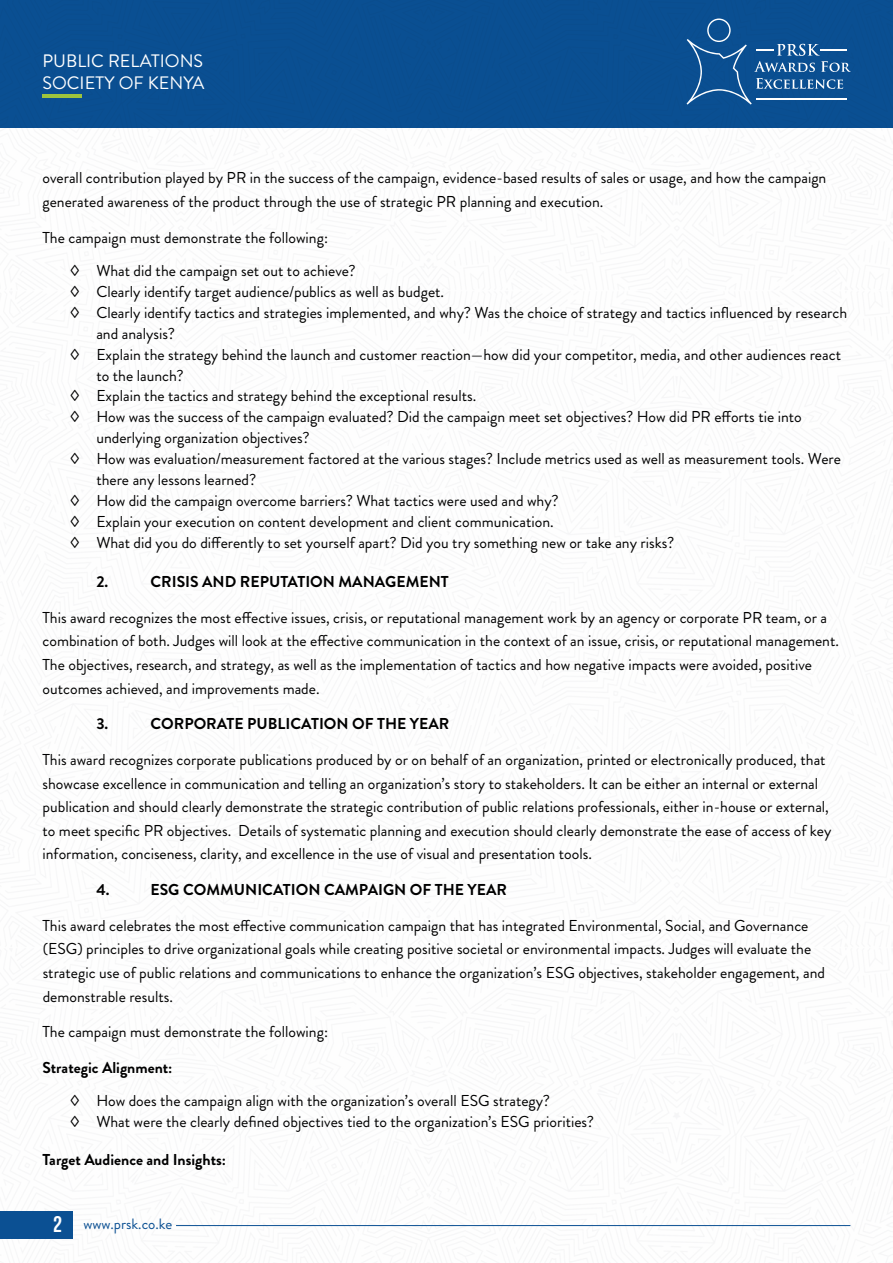
<style>
.page{position:relative;width:893px;height:1263px;background:#fff}
.page>*{position:absolute;margin:0;border:0;box-sizing:border-box;transform-origin:0 0}
.t1{font:18px/22px "Brandon Grotesque";color:#fff}
.t2{font:15.75px/23.7px "Brandon Grotesque";color:#000}
.t3{font:700 15.75px "Brandon Grotesque";color:#000}
.t4{font:700 15.75px "Brandon Grotesque";color:#000}
.t5{font:15px "Brandon Grotesque";color:#0b5093}
.s1{font-family:"Bebas Neue";font-weight:700;font-size:22.5px;color:#fff}
</style>
<div class="page">
<div style="left:0;top:1211px;width:73px;height:27px;background:#0b5093"></div>
<div style="left:0;top:0;width:893px;height:128px;background:#0b5093"></div>
<hr style="left:43px;top:94px;width:39px;height:3px;background:#9dc43d">
<svg style="left:686px;top:19px;width:165px;height:86px"></svg>
<hr style="left:820px;top:49px;width:27px;height:2px;background:#fff">
<hr style="left:176px;top:1225px;width:674px;height:1px;background:#0b5093">
<p class="t1" style="left:43px;top:50px;width:164px">PUBLIC RELATIONS<br>SOCIETY OF KENYA</p>
<p class="t2" style="left:43px;top:166px;width:785px">overall contribution played by PR in the success of the campaign, evidence-based results of sales or usage, and how the campaign generated awareness of the product through the use of strategic PR planning and execution.</p>
<p class="t2" style="left:69px;top:221px;width:288px;line-height:33px;text-indent:-27px">The campaign must demonstrate the following:<br>◊ What did the campaign set out to achieve?</p>
<p class="t2" style="left:69px;top:279px;width:376px">◊ Clearly identify target audience/publics as well as budget.</p>
<p class="t2" style="left:69px;top:300px;width:779px">◊ Clearly identify tactics and strategies implemented, and why? Was the choice of strategy and tactics influenced by research</p>
<p class="t2" style="left:96px;top:321px;width:80px">and analysis?</p>
<p class="t2" style="left:69px;top:342px;width:773px">◊ Explain the strategy behind the launch and customer reaction—how did your competitor, media, and other audiences react</p>
<p class="t2" style="left:96px;top:363px;width:89px">to the launch?</p>
<p class="t2" style="left:69px;top:384px;width:408px">◊ Explain the tactics and strategy behind the exceptional results.</p>
<p class="t2" style="left:69px;top:405px;width:734px">◊ How was the success of the campaign evaluated? Did the campaign meet set objectives? How did PR efforts tie into</p>
<p class="t2" style="left:96px;top:426px;width:215px">underlying organization objectives?</p>
<p class="t2" style="left:69px;top:447px;width:773px">◊ How was evaluation/measurement factored at the various stages? Include metrics used as well as measurement tools. Were</p>
<p class="t2" style="left:96px;top:468px;width:161px">there any lessons learned?</p>
<p class="t2" style="left:69px;top:489px;width:491px">◊ How did the campaign overcome barriers? What tactics were used and why?</p>
<p class="t2" style="left:69px;top:510px;width:486px">◊ Explain your execution on content development and client communication.</p>
<p class="t2" style="left:69px;top:531px;width:606px">◊ What did you do differently to set yourself apart? Did you try something new or take any risks?</p>
<p class="t4" style="left:96px;top:571px;width:13px">2.</p>
<p class="t4" style="left:151px;top:571px;width:300px">CRISIS AND REPUTATION MANAGEMENT</p>
<p class="t2" style="left:43px;top:606px;width:798px">This award recognizes the most effective issues, crisis, or reputational management work by an agency or corporate PR team, or a combination of both. Judges will look at the effective communication in the context of an issue, crisis, or reputational management.<br>The objectives, research, and strategy, as well as the implementation of tactics and how negative impacts were avoided, positive outcomes achieved, and improvements made.</p>
<p class="t3" style="left:96px;top:713px;width:13px">3.</p>
<p class="t3" style="left:151px;top:713px;width:300px">CORPORATE PUBLICATION OF THE YEAR</p>
<p class="t2" style="left:43px;top:748px;width:790px">This award recognizes corporate publications produced by or on behalf of an organization, printed or electronically produced, that showcase excellence in communication and telling an organization’s story to stakeholders. It can be either an internal or external publication and should clearly demonstrate the strategic contribution of public relations professionals, either in-house or external, to meet specific PR objectives. Details of systematic planning and execution should clearly demonstrate the ease of access of key information, conciseness, clarity, and excellence in the use of visual and presentation tools.</p>
<p class="t3" style="left:96px;top:878px;width:15px">4.</p>
<p class="t3" style="left:151px;top:878px;width:358px">ESG COMMUNICATION CAMPAIGN OF THE YEAR</p>
<p class="t2" style="left:43px;top:914px;width:784px">This award celebrates the most effective communication campaign that has integrated Environmental, Social, and Governance (ESG) principles to drive organizational goals while creating positive societal or environmental impacts. Judges will evaluate the strategic use of public relations and communications to enhance the organization’s ESG objectives, stakeholder engagement, and demonstrable results.</p>
<p class="t2" style="left:43px;top:1020px;width:287px">The campaign must demonstrate the following:</p>
<p class="t3" style="left:43px;top:1056px;width:132px">Strategic Alignment:</p>
<p class="t2" style="left:69px;top:1090px;width:526px;line-height:21px">◊ How does the campaign align with the organization’s overall ESG strategy?<br>◊ What were the clearly defined objectives tied to the organization’s ESG priorities?</p>
<p class="t3" style="left:43px;top:1149px;width:185px">Target Audience and Insights:</p>
<p class="t5" style="left:53px;top:1213px;width:121px"><span class="s1">2</span> www.prsk.co.ke</p>
</div>
